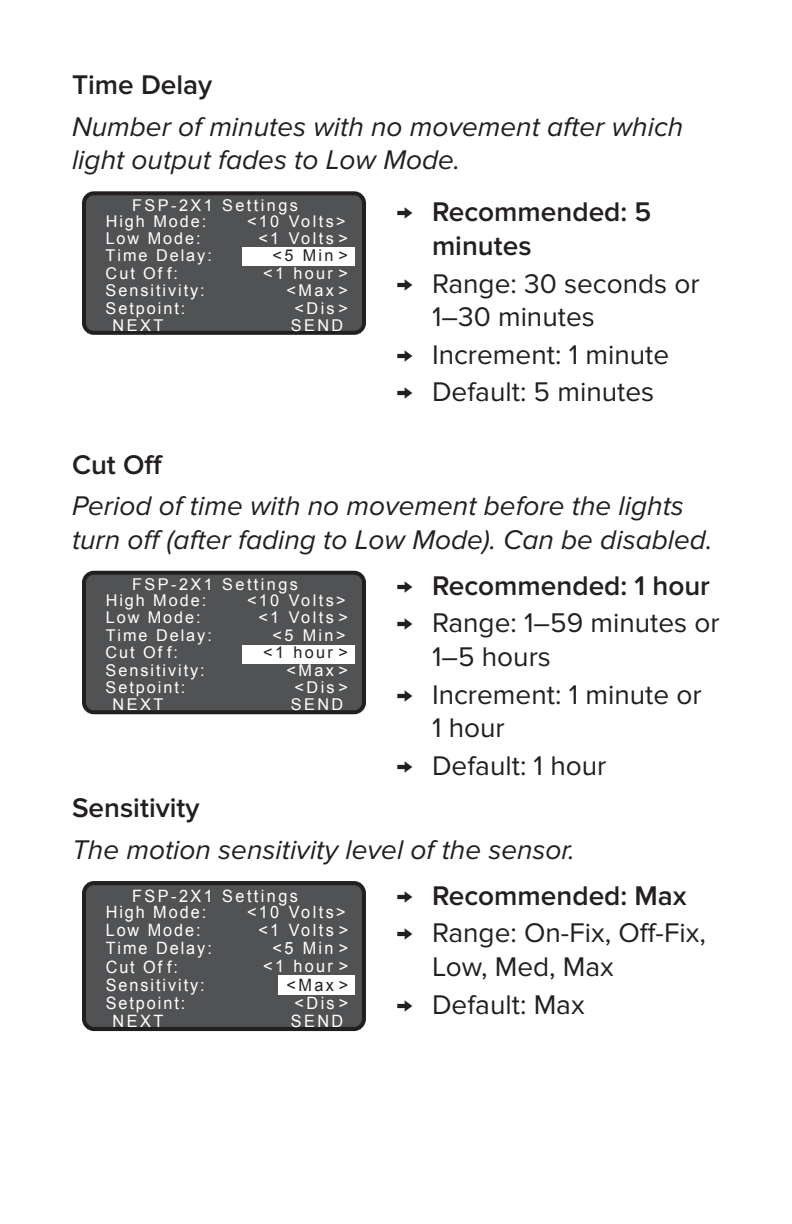
<style>
.page{position:relative;width:792px;height:1224px;background:#fff}
.page>*{position:absolute;margin:0;border:0;box-sizing:border-box;transform-origin:0 0}
.t1{font:italic 28px/33.6px "Proxima Nova";color:#231f20}
.t2{font:28px/33.6px "Proxima Nova";color:#231f20}
.Table_Header{font:600 28px/33.6px "Proxima Nova";color:#231f20}
.t3{font:16.8px "Arial";letter-spacing:.12em;color:#fff;scale:.96 1}
.t4{font:16.8px/18px "Arial";letter-spacing:.145em;color:#fff;text-align:right;scale:.96 1}
.t5{font:16.8px "Arial";letter-spacing:.15em;color:#fff;scale:.96 1}
.t6{font:16.4px "Arial";letter-spacing:.12em;color:#fff}
.t7{font:16.4px/17.2px "Arial";letter-spacing:.145em;color:#fff;text-align:right}
.t8{font:16.4px "Arial";letter-spacing:.15em;color:#fff}
.s1{font-weight:400}
.s2{color:#231f20}
</style>
<div class="page">
<div style="left:84px;top:193px;width:280px;height:140px;background:#515254;border-radius:10px"></div>
<div style="left:82px;top:191px;width:284px;height:144px;border:4px solid #231f20;border-radius:10px"></div>
<div style="left:243px;top:247px;width:112px;height:19px;background:#fff"></div>
<div style="left:84px;top:573px;width:280px;height:139px;background:#515254;border-radius:10px"></div>
<div style="left:82px;top:571px;width:284px;height:143px;border:4px solid #231f20;border-radius:10px"></div>
<div style="left:243px;top:645px;width:112px;height:19px;background:#fff"></div>
<div style="left:84px;top:883px;width:280px;height:146px;background:#515254;border-radius:10px"></div>
<div style="left:82px;top:881px;width:284px;height:150px;border:4px solid #231f20;border-radius:10px"></div>
<div style="left:279px;top:975px;width:76px;height:20px;background:#fff"></div>
<p class="Table_Header" style="left:72px;top:69px;width:142px">Time Delay</p>
<p class="t1" style="left:72px;top:110px;width:613px">Number of minutes with no movement after which light output fades to Low Mode.</p>
<p class="t8" style="left:132px;top:195px;width:167px">FSP-2X1 Settings</p>
<p class="Table_Header" style="left:432px;top:196px;width:221px;text-indent:-36px"><span class="s1">→</span> Recommended: 5 minutes</p>
<p class="t2" style="left:432px;top:267px;width:269px;text-indent:-36px">→ Range: 30 seconds or<br>1–30 minutes</p>
<p class="t2" style="left:396px;top:338px;width:275px">→ Increment: 1 minute</p>
<p class="t2" style="left:396px;top:376px;width:260px">→ Default: 5 minutes</p>
<p class="t7" style="left:247px;top:212px;width:103px">&lt;10 Volts&gt; &lt;1 Volts &gt; <span class="s2">&lt;5 Min &gt;<br></span>&lt;1 hour &gt; &lt;Max &gt; &lt;Dis&gt;</p>
<p class="t6" style="left:106px;top:210px;width:102px">High Mode:</p>
<p class="t6" style="left:106px;top:228px;width:97px">Low Mode:</p>
<p class="t6" style="left:106px;top:245px;width:108px">Time Delay:</p>
<p class="t6" style="left:106px;top:262px;width:74px">Cut Of f:</p>
<p class="t6" style="left:106px;top:280px;width:101px">Sensitivity:</p>
<p class="t6" style="left:106px;top:297px;width:81px">Setpoint:</p>
<p class="t6" style="left:113px;top:315px;width:52px">NEXT</p>
<p class="t6" style="left:291px;top:315px;width:54px">SEND</p>
<p class="Table_Header" style="left:72px;top:448px;width:93px">Cut Off</p>
<p class="t1" style="left:72px;top:490px;width:642px">Period of time with no movement before the lights turn off (after fading to Low Mode). Can be disabled.</p>
<p class="t8" style="left:132px;top:574px;width:167px">FSP-2X1 Settings</p>
<p class="Table_Header" style="left:396px;top:569px;width:315px"><span class="s1">→</span> Recommended: 1 hour</p>
<p class="t2" style="left:432px;top:607px;width:289px;text-indent:-36px">→ Range: 1–59 minutes or<br>1–5 hours</p>
<p class="t2" style="left:432px;top:678px;width:271px;text-indent:-36px">→ Increment: 1 minute or<br>1 hour</p>
<p class="t2" style="left:396px;top:749px;width:212px">→ Default: 1 hour</p>
<p class="Table_Header" style="left:72px;top:791px;width:129px">Sensitivity</p>
<p class="t1" style="left:72px;top:833px;width:505px">The motion sensitivity level of the sensor.</p>
<p class="t7" style="left:247px;top:592px;width:103px">&lt;10 Volts&gt; &lt;1 Volts &gt; &lt;5 Min&gt;<br><span class="s2">&lt;1 hour &gt; </span>&lt;Max &gt; &lt;Dis&gt;</p>
<p class="t6" style="left:106px;top:590px;width:102px">High Mode:</p>
<p class="t6" style="left:106px;top:607px;width:97px">Low Mode:</p>
<p class="t6" style="left:106px;top:624px;width:108px">Time Delay:</p>
<p class="t6" style="left:106px;top:642px;width:74px">Cut Of f:</p>
<p class="t6" style="left:106px;top:659px;width:101px">Sensitivity:</p>
<p class="t6" style="left:106px;top:677px;width:81px">Setpoint:</p>
<p class="t6" style="left:113px;top:694px;width:52px">NEXT</p>
<p class="t6" style="left:291px;top:694px;width:54px">SEND</p>
<p class="t5" style="left:132px;top:885px;width:174px">FSP-2X1 Settings</p>
<p class="Table_Header" style="left:396px;top:879px;width:292px"><span class="s1">→</span> Recommended: Max</p>
<p class="t2" style="left:432px;top:917px;width:275px;text-indent:-36px">→ Range: On-Fix, Off-Fix,<br>Low, Med, Max</p>
<p class="t2" style="left:396px;top:988px;width:190px">→ Default: Max</p>
<p class="t4" style="left:247px;top:903px;width:107px">&lt;10 Volts&gt; &lt;1 Volts &gt; &lt;5 Min &gt;<br>&lt;1 hour &gt; <span class="s2">&lt;Max &gt; </span>&lt;Dis&gt;</p>
<p class="t3" style="left:106px;top:901px;width:106px">High Mode:</p>
<p class="t3" style="left:106px;top:919px;width:101px">Low Mode:</p>
<p class="t3" style="left:106px;top:937px;width:112px">Time Delay:</p>
<p class="t3" style="left:106px;top:956px;width:77px">Cut Of f:</p>
<p class="t3" style="left:106px;top:974px;width:105px">Sensitivity:</p>
<p class="t3" style="left:106px;top:992px;width:85px">Setpoint:</p>
<p class="t3" style="left:113px;top:1010px;width:54px">NEXT</p>
<p class="t3" style="left:291px;top:1010px;width:56px">SEND</p>
</div>
